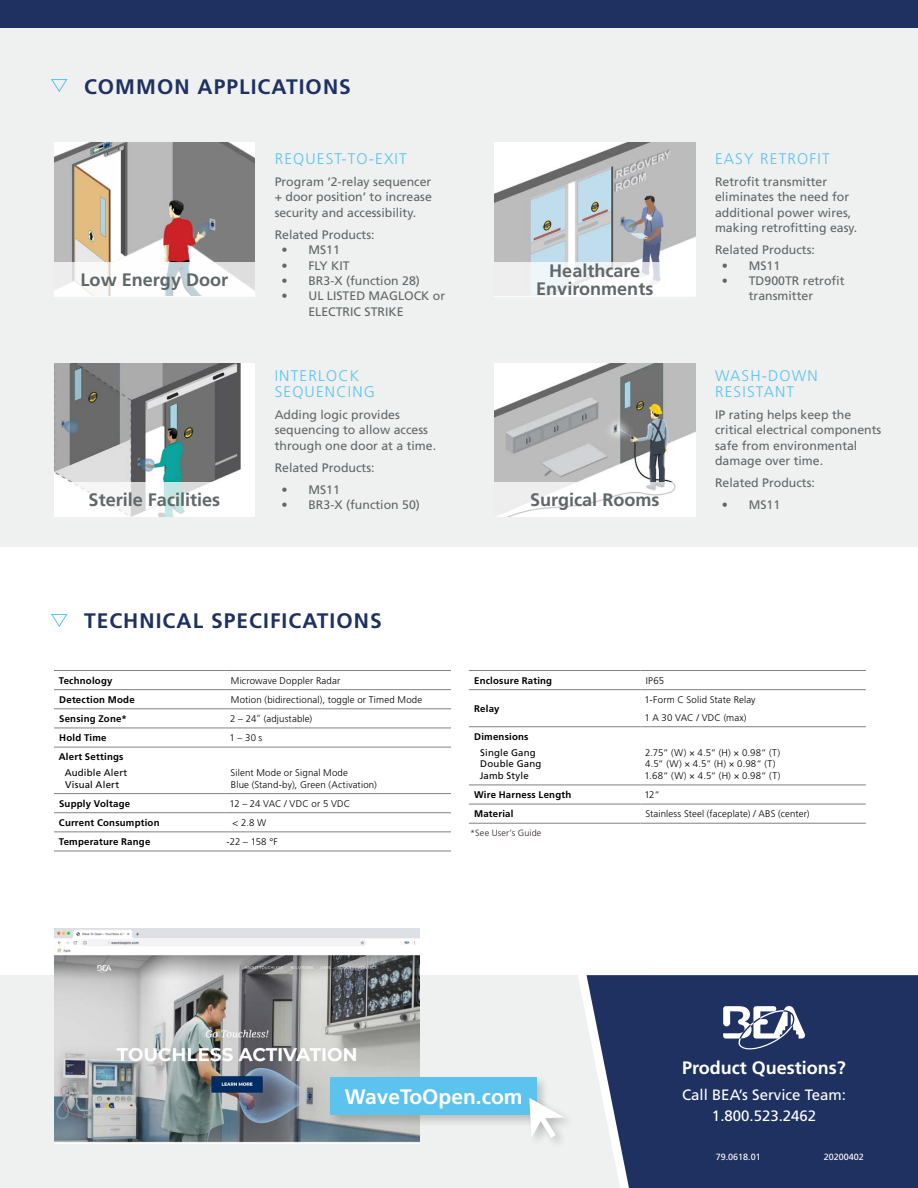
<style>
.page{position:relative;width:918px;height:1188px;background:#fff}
.page>*{position:absolute;margin:0;border:0;box-sizing:border-box;transform-origin:0 0}
.t1{font:700 21px "Frutiger LT Std";letter-spacing:.05em;color:#1e3160}
.t2{font:700 21px "Frutiger LT Std";color:#fff}
.t3{font:700 18.15px/18.1px "Frutiger LT Std";color:#606768;text-align:center}
.t4{font:700 18px "Frutiger LT Std";color:#fff}
.t5{font:300 15.45px/15.5px "Frutiger LT Std";letter-spacing:.075em;color:#5cc3ef}
.t6{font:15px/21px "Frutiger LT Std";color:#fff;text-align:center}
.t7{font:12.3px/15.5px "Frutiger LT Std";color:#606768}
.t8{font:300 9.6px/11.7px "Frutiger LT Std";letter-spacing:.015em;color:#000}
.t9{font:700 9.6px "Frutiger LT Std";letter-spacing:.02em;color:#000}
.t10{font:9.6px/11.7px "Frutiger LT Std";letter-spacing:.02em;color:#000}
.t11{font:9px "Frutiger LT Std";color:#fff}
.t12{font:300 9px "Frutiger LT Std";letter-spacing:.015em;color:#28211f}
.s1{font-size:9px}
</style>
<div class="page">
<div style="left:0;top:9px;width:918px;height:537px;background:#eff0f0"></div>
<div style="left:0;top:975px;width:644px;height:213px;background:#eff0f0"></div>
<svg style="left:587px;top:975px;width:331px;height:213px;background:#2c3e6a"></svg>
<svg style="left:723px;top:1006px;width:82px;height:44px"></svg>
<div style="left:0;top:0;width:918px;height:27px;background:#1e3160"></div>
<svg style="left:54px;top:690px;width:397px;height:142px"></svg>
<hr style="left:54px;top:670px;width:172px;height:1px;background:#808285">
<hr style="left:54px;top:689px;width:172px;height:1px;background:#808285">
<hr style="left:226px;top:670px;width:225px;height:1px;background:#808285">
<hr style="left:226px;top:689px;width:225px;height:1px;background:#808285">
<hr style="left:54px;top:709px;width:172px;height:1px;background:#808285">
<hr style="left:226px;top:709px;width:225px;height:1px;background:#808285">
<hr style="left:54px;top:728px;width:172px;height:1px;background:#808285">
<hr style="left:226px;top:728px;width:225px;height:1px;background:#808285">
<hr style="left:54px;top:747px;width:172px;height:1px;background:#808285">
<hr style="left:226px;top:747px;width:225px;height:1px;background:#808285">
<hr style="left:54px;top:793px;width:172px;height:1px;background:#808285">
<hr style="left:226px;top:793px;width:225px;height:1px;background:#808285">
<hr style="left:54px;top:812px;width:172px;height:1px;background:#808285">
<hr style="left:226px;top:812px;width:225px;height:1px;background:#808285">
<hr style="left:54px;top:832px;width:172px;height:1px;background:#808285">
<hr style="left:226px;top:832px;width:225px;height:1px;background:#808285">
<hr style="left:54px;top:851px;width:172px;height:1px;background:#808285">
<hr style="left:226px;top:851px;width:225px;height:1px;background:#808285">
<svg style="left:469px;top:690px;width:397px;height:133px"></svg>
<hr style="left:469px;top:670px;width:172px;height:1px;background:#808285">
<hr style="left:641px;top:670px;width:225px;height:1px;background:#808285">
<hr style="left:469px;top:689px;width:172px;height:1px;background:#808285">
<hr style="left:641px;top:689px;width:225px;height:1px;background:#808285">
<hr style="left:469px;top:726px;width:172px;height:1px;background:#808285">
<hr style="left:641px;top:726px;width:225px;height:1px;background:#808285">
<hr style="left:469px;top:785px;width:172px;height:1px;background:#808285">
<hr style="left:641px;top:785px;width:225px;height:1px;background:#808285">
<hr style="left:469px;top:804px;width:172px;height:1px;background:#808285">
<hr style="left:641px;top:804px;width:225px;height:1px;background:#808285">
<hr style="left:469px;top:823px;width:172px;height:1px;background:#808285">
<hr style="left:641px;top:823px;width:225px;height:1px;background:#808285">
<svg style="left:51px;top:613px;width:17px;height:14px"></svg>
<svg style="left:51px;top:79px;width:17px;height:13px"></svg>
<img style="left:54px;top:929px;width:366px;height:214px">
<div style="left:327px;top:1074px;width:223px;height:54px;background:#000;opacity:.21"></div>
<div style="left:330px;top:1077px;width:207px;height:38px;background:#5cc3ef"></div>
<div style="left:526px;top:1095px;width:50px;height:55px;background:#000;opacity:.21"></div>
<svg style="left:529px;top:1098px;width:35px;height:40px"></svg>
<img style="left:54px;top:143px;width:201px;height:119px">
<img style="left:494px;top:143px;width:201px;height:119px">
<img style="left:54px;top:363px;width:201px;height:119px">
<img style="left:494px;top:363px;width:201px;height:119px">
<svg style="left:54px;top:262px;width:201px;height:35px;fill:#fefefe"></svg>
<svg style="left:494px;top:262px;width:201px;height:35px;fill:#fafafa"></svg>
<svg style="left:54px;top:482px;width:201px;height:35px;fill:#fff"></svg>
<svg style="left:497px;top:482px;width:198px;height:35px;fill:#fff"></svg>
<h1 class="t1" style="left:84px;top:74px;width:268px">COMMON APPLICATIONS</h1>
<p class="t5" style="left:275px;top:151px;width:134px">REQUEST-TO-EXIT</p>
<p class="t7" style="left:275px;top:174px;width:159px;text-align:justify">Program ‘2-relay sequencer + door position’ to increase security and accessibility.</p>
<p class="t7" style="left:275px;top:227px;width:101px">Related Products:</p>
<p class="t7" style="left:281px;top:242px;width:60px">• MS11</p>
<p class="t7" style="left:281px;top:258px;width:70px">• FLY KIT</p>
<p class="t7" style="left:281px;top:273px;width:140px">• BR3-X (function 28)</p>
<p class="t7" style="left:308px;top:288px;width:138px;text-indent:-27px">• UL LISTED MAGLOCK or<br>ELECTRIC STRIKE</p>
<h2 class="t3" style="left:81px;top:271px;width:149px">Low Energy Door</h2>
<h2 class="t3" style="left:536px;top:262px;width:119px">Healthcare<br>Environments</h2>
<p class="t5" style="left:275px;top:369px;width:102px">INTERLOCK<br>SEQUENCING</p>
<p class="t7" style="left:275px;top:407px;width:163px">Adding logic provides sequencing to allow access through one door at a time.</p>
<p class="t7" style="left:275px;top:460px;width:101px">Related Products:</p>
<p class="t7" style="left:281px;top:482px;width:60px">• MS11</p>
<p class="t7" style="left:281px;top:498px;width:140px">• BR3-X (function 50)</p>
<h2 class="t3" style="left:89px;top:491px;width:133px">Sterile Facilities</h2>
<h2 class="t3" style="left:530px;top:491px;width:131px">Surgical Rooms</h2>
<h1 class="t1" style="left:84px;top:609px;width:299px">TECHNICAL SPECIFICATIONS</h1>
<p class="t5" style="left:715px;top:151px;width:116px">EASY RETROFIT</p>
<p class="t7" style="left:715px;top:174px;width:144px">Retrofit transmitter eliminates the need for additional power wires, making retrofitting easy.</p>
<p class="t7" style="left:715px;top:242px;width:101px">Related Products:</p>
<p class="t7" style="left:722px;top:258px;width:60px">• MS11</p>
<p class="t7" style="left:722px;top:273px;width:124px;text-align:center">• TD900TR retrofit transmitter</p>
<p class="t5" style="left:715px;top:369px;width:104px">WASH-DOWN<br>RESISTANT</p>
<p class="t7" style="left:715px;top:407px;width:168px">IP rating helps keep the critical electrical components safe from environmental damage over time.</p>
<p class="t7" style="left:715px;top:475px;width:101px">Related Products:</p>
<p class="t7" style="left:722px;top:498px;width:60px">• MS11</p>
<p class="t9" style="left:59px;top:675px;width:55px">Technology</p>
<p class="t8" style="left:231px;top:675px;width:111px">Microwave Doppler Radar</p>
<p class="t9" style="left:59px;top:694px;width:77px">Detection Mode</p>
<p class="t8" style="left:231px;top:694px;width:193px">Motion (bidirectional), toggle or Timed Mode</p>
<p class="t9" style="left:59px;top:713px;width:69px">Sensing Zone*</p>
<p class="t8" style="left:230px;top:713px;width:84px">2 – 24<span class="s1">“</span> (adjustable)</p>
<p class="t9" style="left:59px;top:732px;width:49px">Hold Time</p>
<p class="t8" style="left:230px;top:732px;width:34px">1 – 30 s</p>
<p class="t9" style="left:59px;top:751px;width:66px">Alert Settings</p>
<p class="t10" style="left:65px;top:767px;width:64px">Audible Alert<br>Visual Alert</p>
<p class="t8" style="left:231px;top:767px;width:148px">Silent Mode or Signal Mode<br>Blue (Stand-by), Green (Activation)</p>
<p class="t9" style="left:59px;top:798px;width:73px">Supply Voltage</p>
<p class="t8" style="left:230px;top:798px;width:122px">12 – 24 VAC / VDC or 5 VDC</p>
<p class="t9" style="left:59px;top:817px;width:102px">Current Consumption</p>
<p class="t8" style="left:233px;top:817px;width:35px">&lt; 2.8 W</p>
<p class="t9" style="left:59px;top:836px;width:93px">Temperature Range</p>
<p class="t8" style="left:227px;top:836px;width:53px">-22 – 158 °F</p>
<p class="t9" style="left:474px;top:675px;width:80px">Enclosure Rating</p>
<p class="t8" style="left:646px;top:675px;width:20px">IP65</p>
<p class="t9" style="left:474px;top:703px;width:27px">Relay</p>
<p class="t8" style="left:644px;top:691px;width:113px;line-height:17.9px">1-Form C Solid State Relay<br>1 A 30 VAC / VDC (max)</p>
<p class="t9" style="left:474px;top:731px;width:56px">Dimensions</p>
<p class="t10" style="left:480px;top:746px;width:63px">Single Gang<br>Double Gang<br>Jamb Style</p>
<p class="t8" style="left:644px;top:747px;width:137px">2.75“ (W) × 4.5“ (H) × 0.98“ (T)<br>4.5“ (W) × 4.5“ (H) × 0.98“ (T)<br>1.68“ (W) × 4.5“ (H) × 0.98“ (T)</p>
<p class="t9" style="left:474px;top:789px;width:99px">Wire Harness Length</p>
<p class="t8" style="left:644px;top:789px;width:17px">12“</p>
<p class="t9" style="left:474px;top:808px;width:41px">Material</p>
<p class="t8" style="left:645px;top:808px;width:166px">Stainless Steel (faceplate) / ABS (center)</p>
<p class="t12" style="left:470px;top:828px;width:73px">*See User’s Guide</p>
<h1 class="t2" style="left:345px;top:1084px;width:179px">WaveToOpen.com</h1>
<h3 class="t4" style="left:682px;top:1057px;width:165px">Product Questions?</h3>
<p class="t6" style="left:682px;top:1084px;width:165px">Call BEA’s Service Team:<br>1.800.523.2462</p>
<p class="t11" style="left:716px;top:1151px;width:47px">79.0618.01</p>
<p class="t11" style="left:824px;top:1151px;width:42px">20200402</p>
</div>
